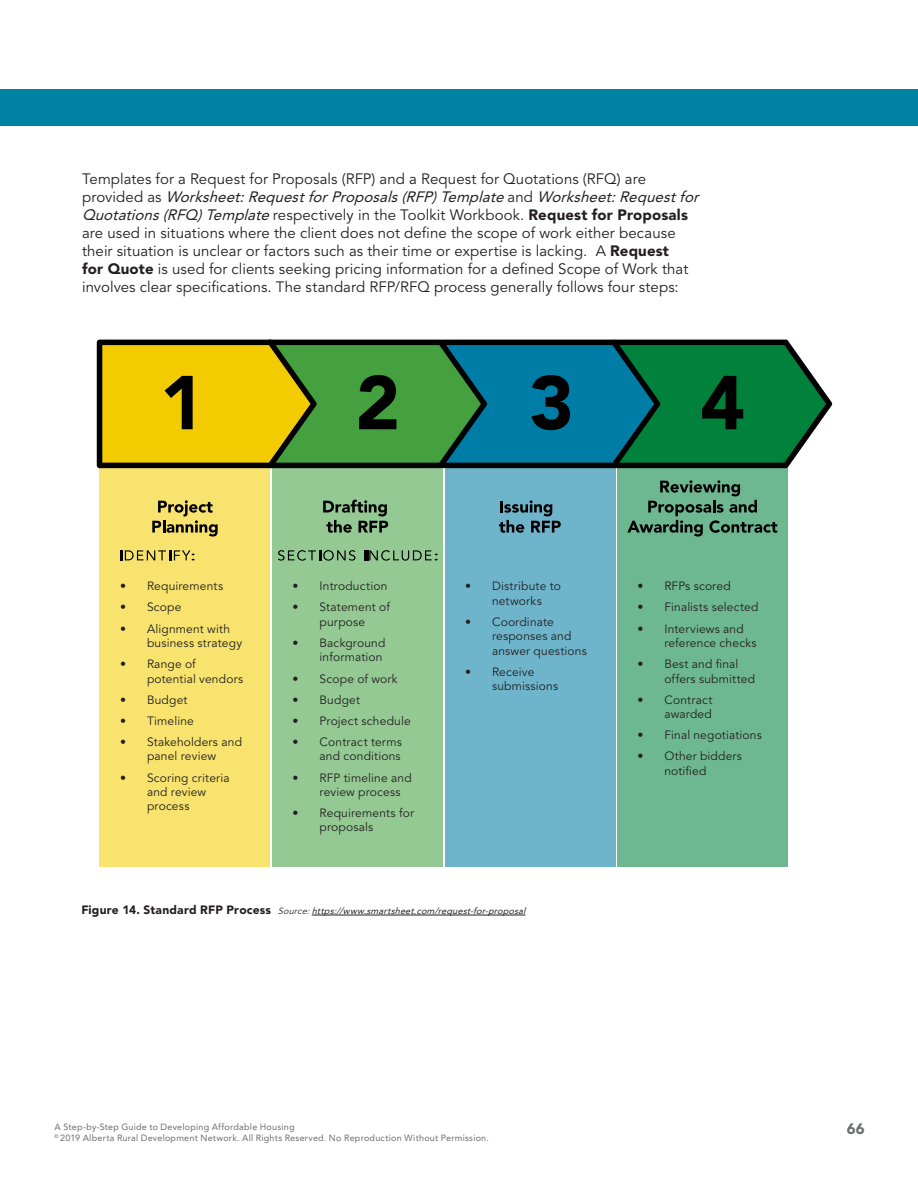
<style>
.page{position:relative;width:918px;height:1188px;background:#fff}
.page>*{position:absolute;margin:0;border:0;box-sizing:border-box;transform-origin:0 0}
.Body_Text{font:15px/18px "Avenir LT Std";letter-spacing:.005em;color:#231f20}
.t1{font:900 15px "Avenir LT Std";color:#6c6d70}
.t2{font:12px/14.4px "Avenir LT Std";letter-spacing:.015em;color:#231f20}
.Body_Text-2{font:900 12px "Avenir LT Std";letter-spacing:.015em;color:#231f20}
.t3{font:9px "Avenir LT Std";letter-spacing:.025em;color:#6c6d70}
.Image_Caption_White{font:italic 9px "Avenir LT Std";color:#231f20}
.t4{font:5.25px "Avenir LT Std";color:#6c6d70}
.s1{font-style:italic}
.s2{font-weight:900}
.s3{font-style:inherit}
</style>
<div class="page">
<div style="left:100px;top:458px;width:170px;height:409px;background:#f7e36e"></div>
<div style="left:272px;top:458px;width:171px;height:409px;background:#94c994"></div>
<div style="left:445px;top:458px;width:170px;height:409px;background:#6eb5cc"></div>
<div style="left:617px;top:458px;width:171px;height:409px;background:#6eb891"></div>
<svg style="left:152px;top:500px;width:66px;height:37px"></svg>
<svg style="left:120px;top:550px;width:75px;height:10px"></svg>
<svg style="left:278px;top:550px;width:77px;height:11px"></svg>
<div style="left:364px;top:550px;width:5px;height:10px;background:#000"></div>
<svg style="left:369px;top:550px;width:69px;height:11px"></svg>
<svg style="left:323px;top:500px;width:65px;height:33px"></svg>
<svg style="left:499px;top:500px;width:62px;height:33px"></svg>
<svg style="left:627px;top:480px;width:150px;height:57px"></svg>
<svg style="left:97px;top:340px;width:735px;height:128px;background:#4b8640"></svg>
<hr style="left:312px;top:915px;width:213px;height:1px;background:#231f20">
<div style="left:0;top:90px;width:918px;height:36px;background:#0082a4"></div>
<p class="Body_Text" style="left:82px;top:170px;width:622px">Templates for a Request for Proposals (RFP) and a Request for Quotations (RFQ) are<br>p r o v i d e d a s <span class="s1">Worksheet:RequestforProposals(RFP)Template</span>a n d <span class="s1">Worksheet:Requestfor Quotations(RFQ)Template</span>respectively in the Toolkit Workbook. <span class="s2">Request for Proposals </span>are used in situations where the client does not define the scope of work either because their situation is unclear or factors such as their time or expertise is lacking. A <span class="s2">Request<br>for Quote</span> is used for clients seeking pricing information for a defined Scope of Work that involves clear specifications. The standard RFP/RFQ process generally follows four steps:</p>
<p class="t2" style="left:120px;top:579px;width:105px">• Requirements</p>
<p class="t2" style="left:120px;top:600px;width:63px">• Scope</p>
<p class="t2" style="left:147px;top:622px;width:97px;text-indent:-27px">• Alignment with business strategy</p>
<p class="t2" style="left:147px;top:657px;width:98px;text-indent:-27px">• Range of potential vendors</p>
<p class="t2" style="left:120px;top:693px;width:69px">• Budget</p>
<p class="t2" style="left:120px;top:714px;width:75px">• Timeline</p>
<p class="t2" style="left:120px;top:735px;width:124px;text-align:center">• Stakeholders and panel review</p>
<p class="t2" style="left:147px;top:771px;width:84px;text-indent:-27px">• Scoring criteria and review process</p>
<p class="t2" style="left:293px;top:579px;width:96px">• Introduction</p>
<p class="t2" style="left:293px;top:600px;width:99px;text-align:center">• Statement of purpose</p>
<p class="t2" style="left:293px;top:636px;width:94px;text-align:right">• Background information</p>
<p class="t2" style="left:293px;top:672px;width:107px">• Scope of work</p>
<p class="t2" style="left:293px;top:693px;width:69px">• Budget</p>
<p class="t2" style="left:293px;top:714px;width:120px">• Project schedule</p>
<p class="t2" style="left:293px;top:735px;width:111px;text-align:right">• Contract terms and conditions</p>
<p class="t2" style="left:320px;top:771px;width:94px;text-indent:-27px">• RFP timeline and review process</p>
<p class="t2" style="left:320px;top:806px;width:96px;text-indent:-27px">• Requirements for proposals</p>
<p class="t2" style="left:492px;top:579px;width:70px;text-indent:-27px">• Distribute to networks</p>
<p class="t2" style="left:492px;top:615px;width:96px;text-indent:-27px">• Coordinate responses and answer questions</p>
<p class="t2" style="left:492px;top:665px;width:68px;text-indent:-27px">• Receive submissions</p>
<p class="Body_Text-2" style="left:81px;top:903px;width:191px">Figure 14. Standard RFP Process</p>
<p class="Image_Caption_White" style="left:278px;top:906px;width:252px"><span class="s3">Source:</span>https://www.smartsheet.com/request-for-proposal</p>
<p class="t2" style="left:637px;top:579px;width:95px">• RFPs scored</p>
<p class="t2" style="left:637px;top:600px;width:123px">• Finalists selected</p>
<p class="t2" style="left:664px;top:622px;width:94px;text-indent:-27px">• Interviews and reference checks</p>
<p class="t2" style="left:664px;top:657px;width:92px;text-indent:-27px">• Best and final offers submitted</p>
<p class="t2" style="left:637px;top:693px;width:77px;text-align:right">• Contract awarded</p>
<p class="t2" style="left:637px;top:728px;width:126px">• Final negotiations</p>
<p class="t2" style="left:664px;top:749px;width:79px;text-indent:-27px">• Other bidders notified</p>
<p class="t3" style="left:55px;top:1121px;width:241px">A Step-by-Step Guide to Developing Affordable Housing</p>
<p class="t4" style="left:55px;top:1133px;width:6px">©</p>
<p class="t3" style="left:60px;top:1132px;width:430px">2019 Alberta Rural Development Network. All Rights Reserved. No Reproduction Without Permission.</p>
<p class="t1" style="left:847px;top:1119px;width:19px">66</p>
</div>
